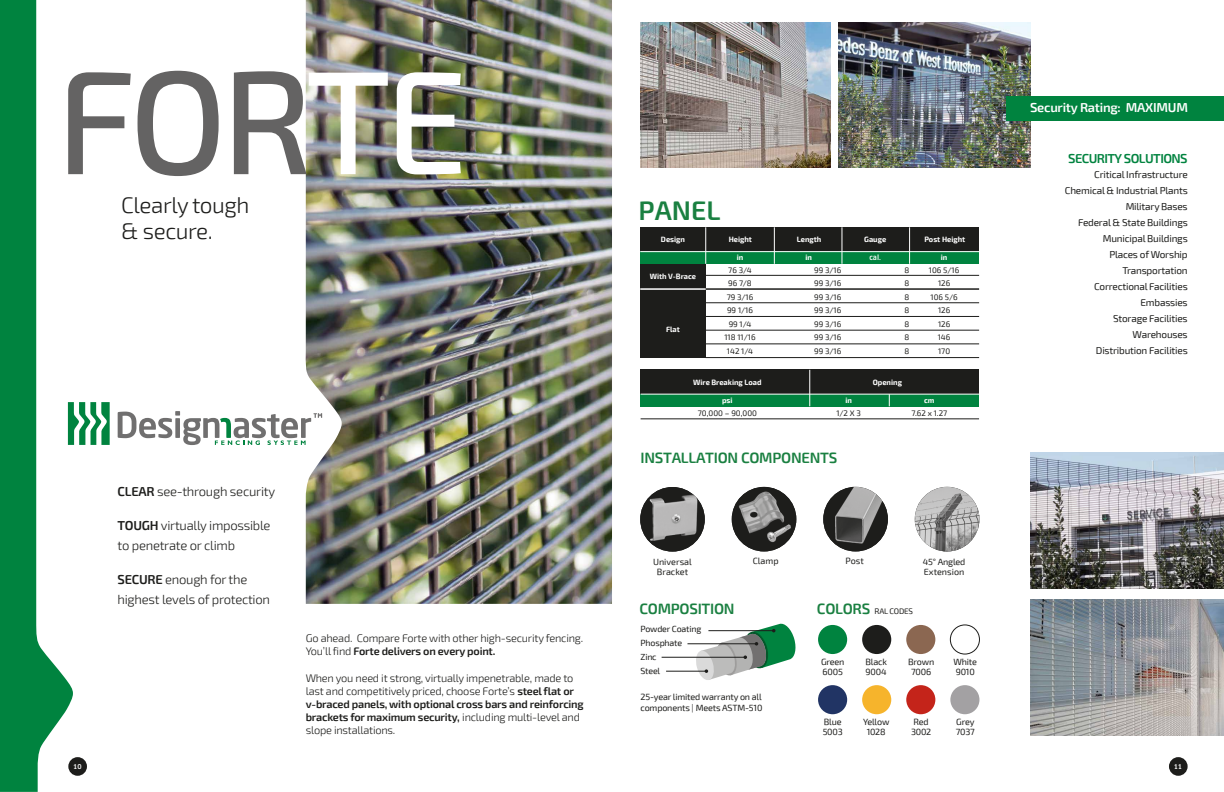
<style>
.page{position:relative;width:1224px;height:792px;background:#fff}
.page>*{position:absolute;margin:0;border:0;box-sizing:border-box;transform-origin:0 0}
.t1{font:500 147.1px "Exo 2";letter-spacing:-.045em;color:#646363}
.t2{font:600 27px "Exo 2";color:#1a8041}
.t3{font:300 22.5px/26px "Exo 2";letter-spacing:-.02em;color:#1d1d1b}
.t4{font:600 15px "Exo 2";letter-spacing:-.02em;color:#1a8041}
.t5{font:300 13px/20px "Exo 2";letter-spacing:-.02em;color:#1d1d1b}
.t6{font:600 13px "Exo 2";letter-spacing:-.02em;color:#fff}
.t7{font:600 13px "Exo 2";letter-spacing:-.045em;color:#00833f}
.t8{font:300 11px/13.2px "Exo 2";letter-spacing:-.02em;color:#1d1d1b}
.t9{font:10px/16px "Exo 2";letter-spacing:-.02em;color:#1d1d1b;text-align:right}
.t10{font:9px/10px "Exo 2";letter-spacing:-.02em;color:#1d1d1b}
.t11{font:9px/10.8px "Exo 2";color:#1d1d1b}
.t12{font:8.8px/13.5px "Exo 2";letter-spacing:-.02em;color:#1d1d1b}
.t13{font:8px/13.5px "Exo 2";color:#1d1d1b;text-align:center}
.t14{font:8px "Exo 2";letter-spacing:-.02em;color:#1d1d1b}
.t15{font:700 7.5px "Exo 2";color:#fff}
.t16{font:500 7px "Clan OT";color:#fff}
.t17{font:500 6.5px "Clan OT";color:#fff}
.s1{color:#fff}
.s2{font-weight:600}
.s3{font-weight:600;font-size:15px;color:#1a8041}
.s4{font-weight:300}
</style>
<div class="page">
<img style="left:305px;top:0;width:307px;height:604px">
<hr style="left:641px;top:418px;width:338px;height:1px;background:#1d1d1b">
<div style="left:641px;top:370px;width:338px;height:24px;background:#1d1d1b"></div>
<div style="left:641px;top:394px;width:338px;height:12px;background:#00833f"></div>
<hr style="left:641px;top:394px;width:338px;height:1px;background:#fff">
<hr style="left:809px;top:370px;width:1px;height:36px;background:#fff">
<svg style="left:0;top:0;width:73px;height:792px;fill:#00833f"></svg>
<svg style="left:68px;top:402px;width:42px;height:43px"></svg>
<svg style="left:118px;top:411px;width:204px;height:34px"></svg>
<img style="left:640px;top:22px;width:191px;height:145px">
<img style="left:839px;top:22px;width:191px;height:145px">
<div style="left:1006px;top:96px;width:218px;height:24px;background:#00833f"></div>
<div style="left:818px;top:625px;width:29px;height:29px;background:#00833f;border-radius:50%"></div>
<div style="left:818px;top:685px;width:29px;height:29px;background:#213464;border-radius:50%"></div>
<div style="left:862px;top:625px;width:29px;height:29px;background:#1d1d1b;border-radius:50%"></div>
<div style="left:862px;top:685px;width:29px;height:29px;background:#f6b42c;border-radius:50%"></div>
<div style="left:906px;top:625px;width:29px;height:29px;background:#8b6751;border-radius:50%"></div>
<div style="left:906px;top:685px;width:29px;height:29px;background:#c4241a;border-radius:50%"></div>
<div style="left:950px;top:625px;width:30px;height:29px;border:1px solid #1d1d1b;border-radius:50%"></div>
<div style="left:950px;top:685px;width:29px;height:29px;background:#a3a1a3;border-radius:50%"></div>
<img style="left:1030px;top:452px;width:194px;height:136px">
<img style="left:1030px;top:599px;width:194px;height:136px">
<hr style="left:706px;top:330px;width:273px;height:1px;background:#1d1d1b">
<div style="left:640px;top:264px;width:66px;height:94px;background:#1d1d1b"></div>
<hr style="left:706px;top:275px;width:273px;height:1px;background:#1d1d1b">
<hr style="left:706px;top:302px;width:273px;height:1px;background:#1d1d1b">
<hr style="left:706px;top:343px;width:273px;height:1px;background:#1d1d1b">
<div style="left:640px;top:227px;width:339px;height:25px;background:#1d1d1b"></div>
<div style="left:640px;top:252px;width:339px;height:12px;background:#00833f"></div>
<hr style="left:640px;top:251px;width:339px;height:1px;background:#fff">
<hr style="left:774px;top:227px;width:1px;height:37px;background:#fff">
<hr style="left:841px;top:227px;width:1px;height:37px;background:#fff">
<hr style="left:909px;top:227px;width:1px;height:37px;background:#fff">
<hr style="left:705px;top:227px;width:1px;height:37px;background:#fff">
<hr style="left:706px;top:288px;width:273px;height:2px;background:#1d1d1b">
<hr style="left:640px;top:288px;width:66px;height:2px;background:#fff">
<hr style="left:706px;top:357px;width:273px;height:1px;background:#1d1d1b">
<hr style="left:706px;top:316px;width:273px;height:1px;background:#1d1d1b">
<svg style="left:889px;top:394px;width:1px;height:12px"></svg>
<hr style="left:687px;top:643px;width:70px;height:1px;background:#1d1d1b">
<hr style="left:662px;top:657px;width:83px;height:1px;background:#1d1d1b">
<svg style="left:695px;top:623px;width:101px;height:57px"></svg>
<hr style="left:666px;top:671px;width:40px;height:1px;background:#1d1d1b">
<div style="left:68px;top:757px;width:19px;height:19px;background:#1d1d1b;border-radius:50%"></div>
<div style="left:1169px;top:757px;width:19px;height:19px;background:#1d1d1b;border-radius:50%"></div>
<img style="left:915px;top:487px;width:64px;height:64px;border-radius:32px">
<img style="left:640px;top:487px;width:65px;height:65px;border-radius:32px">
<img style="left:732px;top:487px;width:64px;height:64px;border-radius:32px">
<img style="left:823px;top:487px;width:65px;height:64px;border-radius:32px">
<h1 class="t1" style="left:56px;top:36px;width:413px">FOR<span class="s1">TE</span></h1>
<h3 class="t3" style="left:121px;top:193px;width:130px">Clearly tough &amp; secure.</h3>
<p class="t5" style="left:118px;top:482px;width:159px"><span class="s2">CLEAR</span> see-through security</p>
<p class="t5" style="left:118px;top:516px;width:154px"><span class="s2">TOUGH</span> virtually impossible to penetrate or climb</p>
<p class="t5" style="left:118px;top:570px;width:154px"><span class="s2">SECURE</span> enough for the highest levels of protection</p>
<p class="t8" style="left:306px;top:632px;width:279px">Go ahead. Compare Forte with other high-security fencing.<br>You’ll find <span class="s2">Forte delivers on every point.</span></p>
<p class="t8" style="left:306px;top:671px;width:280px">When you need it strong, virtually impenetrable, made to last and competitively priced, choose Forte’s <span class="s2">steel flat or v-braced panels, with optional cross bars and reinforcing brackets for maximum security,</span> including multi-level and slope installations.</p>
<h2 class="t2" style="left:639px;top:194px;width:84px">PANEL</h2>
<p class="t15" style="left:661px;top:235px;width:26px">Design</p>
<p class="t15" style="left:729px;top:235px;width:25px">Height</p>
<p class="t15" style="left:737px;top:253px;width:8px">in</p>
<p class="t15" style="left:650px;top:272px;width:48px">With V-Brace</p>
<p class="t15" style="left:666px;top:325px;width:15px">Flat</p>
<p class="t13" style="left:724px;top:264px;width:33px">76 3/4<br>96 7/8<br>79 3/16<br>99 1/16<br>99 1/4<br>118 11/16<br>142 1/4</p>
<p class="t15" style="left:693px;top:378px;width:70px">Wire Breaking Load</p>
<p class="t15" style="left:722px;top:396px;width:12px">psi</p>
<p class="t13" style="left:698px;top:406px;width:61px">70,000 – 90,000</p>
<p class="t15" style="left:797px;top:235px;width:26px">Length</p>
<p class="t15" style="left:805px;top:253px;width:8px">in</p>
<p class="t13" style="left:814px;top:264px;width:29px;text-align:justify">99 3/16<br>99 3/16<br>99 3/16<br>99 3/16<br>99 3/16<br>99 3/16<br>99 3/16</p>
<p class="t15" style="left:864px;top:235px;width:24px">Gauge</p>
<p class="t15" style="left:924px;top:235px;width:42px">Post Height</p>
<p class="t16" style="left:870px;top:253px;width:13px">cal.</p>
<p class="t15" style="left:941px;top:253px;width:8px">in</p>
<p class="t13" style="left:929px;top:264px;width:32px">106 5/16<br>126<br>106 5/6<br>126<br>126<br>146<br>170</p>
<p class="t13" style="left:904px;top:264px;width:6px;text-align:justify">8<br>8<br>8<br>8<br>8<br>8<br>8</p>
<p class="t15" style="left:873px;top:378px;width:31px">Opening</p>
<p class="t15" style="left:845px;top:396px;width:8px">in</p>
<p class="t15" style="left:924px;top:396px;width:12px">cm</p>
<p class="t13" style="left:836px;top:406px;width:26px">1/2 X 3</p>
<p class="t13" style="left:911px;top:406px;width:38px">7.62 x 1.27</p>
<h3 class="t4" style="left:641px;top:449px;width:198px">INSTALLATION COMPONENTS</h3>
<p class="t11" style="left:653px;top:556px;width:40px;text-align:center">Universal<br>Bracket</p>
<p class="t10" style="left:753px;top:556px;width:27px">Clamp</p>
<p class="t10" style="left:845px;top:556px;width:20px">Post</p>
<p class="t11" style="left:923px;top:556px;width:44px">45° Angled<br>Extension</p>
<h3 class="t4" style="left:640px;top:600px;width:97px">COMPOSITION</h3>
<p class="t14" style="left:817px;top:607px;width:98px"><span class="s3">COLORS</span> RAL CODES</p>
<p class="t12" style="left:641px;top:623px;width:62px">Powder Coating<br>Phosphate<br>Zinc</p>
<p class="t12" style="left:641px;top:665px;width:21px">Steel</p>
<p class="t10" style="left:641px;top:692px;width:123px;line-height:10.8px">25-year limited warranty on all components <span class="s4">|</span> Meets ASTM-510</p>
<p class="t10" style="left:865px;top:657px;width:23px">Black<br>9004</p>
<p class="t10" style="left:821px;top:657px;width:25px">Green<br>6005</p>
<p class="t10" style="left:908px;top:657px;width:28px;text-align:center">Brown<br>7006</p>
<p class="t10" style="left:953px;top:657px;width:25px">White<br>9010</p>
<p class="t10" style="left:823px;top:717px;width:22px">Blue<br>5003</p>
<p class="t10" style="left:863px;top:717px;width:28px;text-align:center">Yellow<br>1028</p>
<p class="t10" style="left:911px;top:717px;width:22px">Red<br>3002</p>
<p class="t10" style="left:956px;top:717px;width:21px">Grey<br>7037</p>
<p class="t6" style="left:1030px;top:100px;width:159px">Security Rating: MAXIMUM</p>
<p class="t7" style="left:1068px;top:150px;width:121px">SECURITY SOLUTIONS</p>
<p class="t9" style="left:1065px;top:166px;width:124px">Critical Infrastructure<br>Chemical &amp; Industrial Plants<br>Military Bases<br>Federal &amp; State Buildings<br>Municipal Buildings<br>Places of Worship<br>Transportation<br>Correctional Facilities<br>Embassies<br>Storage Facilities<br>Warehouses<br>Distribution Facilities</p>
<p class="t17" style="left:73px;top:763px;width:10px">10</p>
<p class="t17" style="left:1174px;top:763px;width:10px">11</p>
</div>
